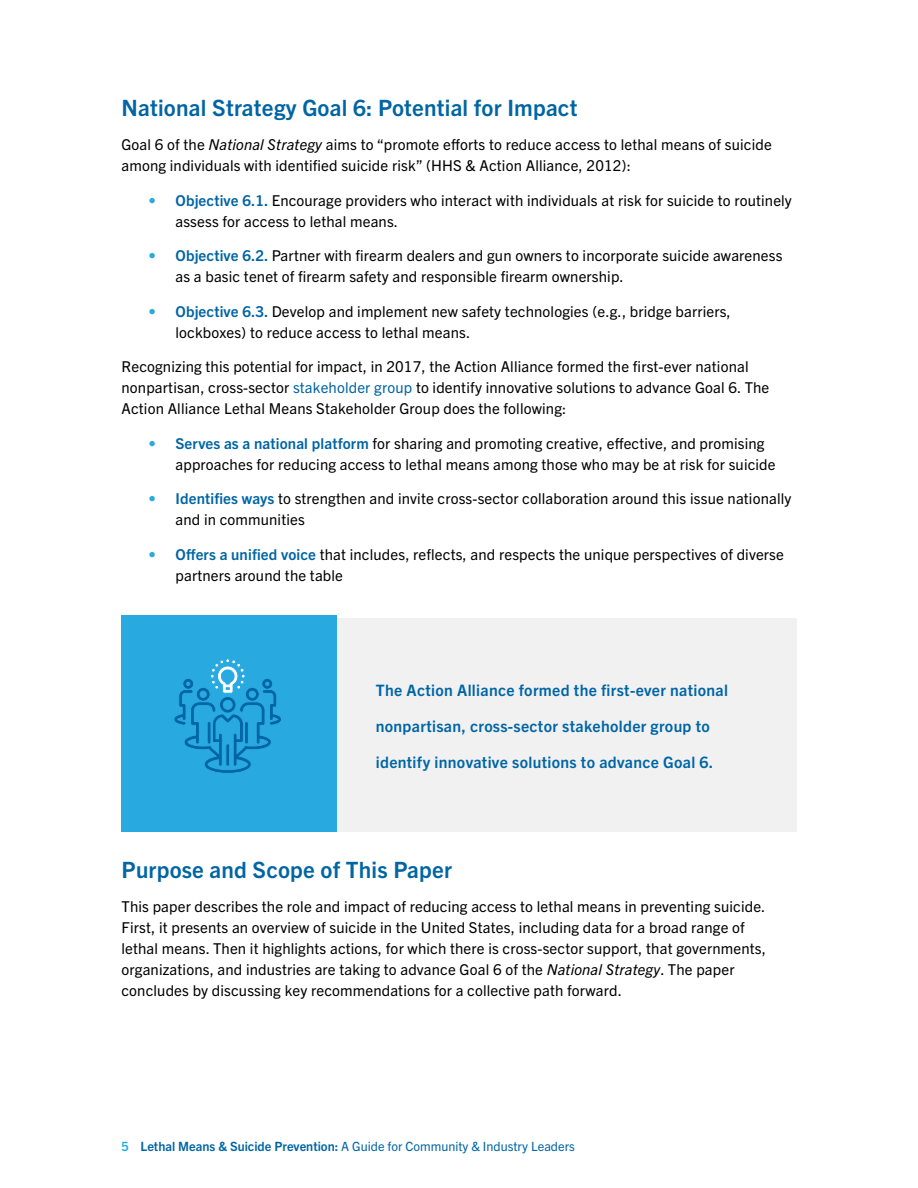
<style>
.page{position:relative;width:918px;height:1188px;background:#fff}
.page>*{position:absolute;margin:0;border:0;box-sizing:border-box;transform-origin:0 0}
.Head_2_blue{font:700 22.5px "Trade Gothic Next LT Pro";letter-spacing:.01em;color:#0065a4}
.Pull_quote{font:700 15.75px "Trade Gothic Next LT Pro";letter-spacing:.02em;color:#0065a4}
.Body_text{font:15px/21px "Trade Gothic Next LT Pro";letter-spacing:.01em;color:#000}
.t1{font:12.75px "Trade Gothic Next LT Pro";color:#0065a4}
.s1{font-style:italic}
.s2{color:#28aae1}
.s3{font-weight:700;color:#0065a4}
.s4{color:#0065a4}
.s5{font-weight:700;color:#28aae1}
.s6{font-weight:700}
</style>
<div class="page">
<div style="left:122px;top:618px;width:674px;height:214px;background:#f1f1f2"></div>
<div style="left:122px;top:616px;width:215px;height:216px;background:#28aae1"></div>
<svg style="left:174px;top:658px;width:107px;height:115px"></svg>
<p class="Head_2_blue" style="left:122px;top:92px;width:457px">National Strategy Goal 6: Potential for Impact</p>
<p class="Body_text" style="left:122px;top:133px;width:652px">Goal 6 of the <span class="s1">National Strategy</span> aims to “promote efforts to reduce access to lethal means of suicide among individuals with identified suicide risk” (HHS &amp; Action Alliance, 2012):</p>
<p class="Body_text" style="left:176px;top:189px;width:618px;text-indent:-27px"><span class="s2">•</span> <span class="s3">Objective 6.1.</span> Encourage providers who interact with individuals at risk for suicide to routinely assess for access to lethal means.</p>
<p class="Body_text" style="left:176px;top:244px;width:609px;text-indent:-27px"><span class="s2">•</span> <span class="s3">Objective 6.2.</span> Partner with firearm dealers and gun owners to incorporate suicide awareness as a basic tenet of firearm safety and responsible firearm ownership.</p>
<p class="Body_text" style="left:176px;top:300px;width:557px;text-indent:-27px"><span class="s2">•</span> <span class="s3">Objective 6.3.</span> Develop and implement new safety technologies (e.g., bridge barriers, lockboxes) to reduce access to lethal means.</p>
<p class="Body_text" style="left:122px;top:355px;width:649px">Recognizing this potential for impact, in 2017, the Action Alliance formed the first-ever national nonpartisan, cross-sector <span class="s4">stakeholder group</span> to identify innovative solutions to advance Goal 6. The<br>Action Alliance Lethal Means Stakeholder Group does the following:</p>
<p class="Body_text" style="left:176px;top:432px;width:602px;text-indent:-27px"><span class="s2">•</span> <span class="s3">Serves as a national platform</span> for sharing and promoting creative, effective, and promising approaches for reducing access to lethal means among those who may be at risk for suicide</p>
<p class="Body_text" style="left:176px;top:487px;width:617px;text-indent:-27px"><span class="s2">•</span> <span class="s3">Identifies ways</span> to strengthen and invite cross-sector collaboration around this issue nationally and in communities</p>
<p class="Body_text" style="left:176px;top:543px;width:610px;text-indent:-27px"><span class="s2">•</span> <span class="s3">Offers a unified voice</span> that includes, reflects, and respects the unique perspectives of diverse partners around the table</p>
<p class="Pull_quote" style="left:376px;top:679px;width:354px">The Action Alliance formed the first-ever national</p>
<p class="Pull_quote" style="left:376px;top:715px;width:336px">nonpartisan, cross-sector stakeholder group to</p>
<p class="Pull_quote" style="left:376px;top:751px;width:339px">identify innovative solutions to advance Goal 6.</p>
<p class="Head_2_blue" style="left:122px;top:854px;width:332px">Purpose and Scope of This Paper</p>
<p class="Body_text" style="left:122px;top:895px;width:646px">This paper describes the role and impact of reducing access to lethal means in preventing suicide.<br>First, it presents an overview of suicide in the United States, including data for a broad range of lethal means. Then it highlights actions, for which there is cross-sector support, that governments, organizations, and industries are taking to advance Goal 6 of the <span class="s1">National Strategy</span>. The paper concludes by discussing key recommendations for a collective path forward.</p>
<p class="t1" style="left:122px;top:1137px;width:455px"><span class="s5">5</span> <span class="s6">Lethal Means &amp; Suicide Prevention:</span> A Guide for Community &amp; Industry Leaders</p>
</div>
